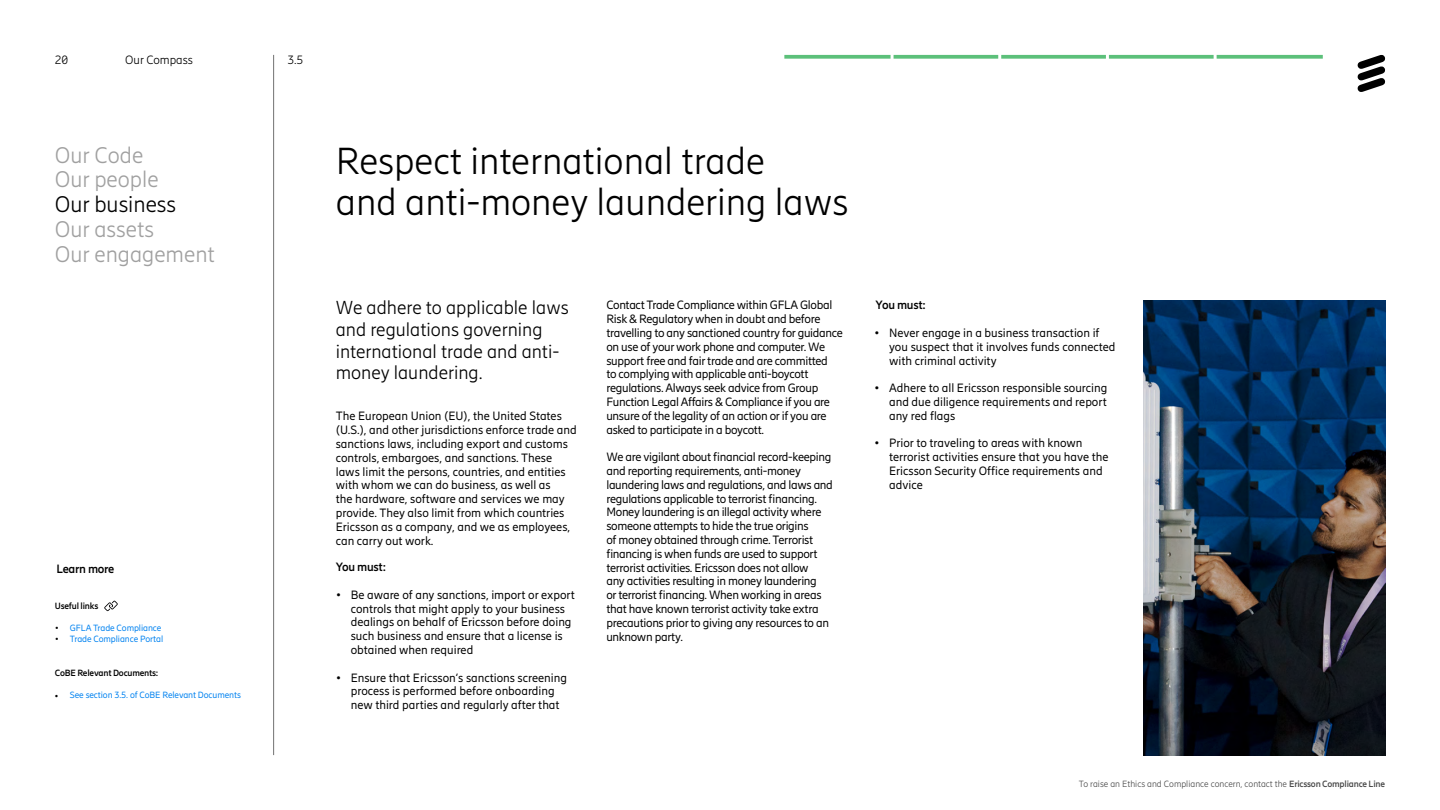
<style>
.page{position:relative;width:1440px;height:810px;background:#fff}
.page>*{position:absolute;margin:0;border:0;box-sizing:border-box;transform-origin:0 0}
.t1{font:300 37.5px/41.2px "Ericsson Hilda";color:#000}
.t2{font:300 22.5px/24.8px "Ericsson Hilda";color:#a0a0a0}
.t3{font:300 22.5px "Ericsson Hilda";color:#000}
.t4{font:300 18.75px/21.6px "Ericsson Hilda";color:#000}
.t5{font:12px/13.8px "Ericsson Hilda";letter-spacing:-.01em;color:#000}
.t6{font:700 12px "Ericsson Hilda";letter-spacing:-.025em;color:#000}
.t7{font:300 12px "Ericsson Hilda";color:#000}
.t8{font:9px "Ericsson Hilda";letter-spacing:-.01em;color:#0082f0}
.t9{font:300 9px "Ericsson Hilda";color:#484848}
.t10{font:700 9px "Ericsson Hilda";letter-spacing:-.025em;color:#000}
.s1{color:#000}
.s2{font-family:"Minion Pro";color:#000}
.s3{font-weight:700}
</style>
<div class="page">
<svg style="left:1358px;top:55px;width:27px;height:37px"></svg>
<svg style="left:784px;top:55px;width:107px;height:4px"></svg>
<svg style="left:894px;top:55px;width:104px;height:4px"></svg>
<svg style="left:1001px;top:55px;width:105px;height:4px"></svg>
<svg style="left:1109px;top:55px;width:105px;height:4px"></svg>
<svg style="left:1217px;top:55px;width:106px;height:4px"></svg>
<hr style="left:273px;top:55px;width:1px;height:700px;background:#727272">
<img style="left:1143px;top:300px;width:242px;height:455px">
<svg style="left:104px;top:601px;width:14px;height:10px"></svg>
<p class="t7" style="left:55px;top:53px;width:15px">20</p>
<p class="t7" style="left:125px;top:53px;width:69px">Our Compass</p>
<h2 class="t2" style="left:55px;top:143px;width:105px">Our Code<br>Our people</h2>
<h2 class="t3" style="left:55px;top:192px;width:123px">Our business</h2>
<h2 class="t2" style="left:55px;top:217px;width:161px">Our assets<br>Our engagement</h2>
<p class="t6" style="left:56px;top:562px;width:60px">Learn more</p>
<p class="t10" style="left:55px;top:601px;width:45px">Useful links</p>
<p class="t8" style="left:55px;top:623px;width:108px"><span class="s1">•</span> GFLA Trade Compliance</p>
<p class="t8" style="left:55px;top:633px;width:110px"><span class="s1">•</span> Trade Compliance Portal</p>
<p class="t10" style="left:55px;top:667px;width:105px">CoBE Relevant Documents:</p>
<p class="t8" style="left:55px;top:689px;width:187px"><span class="s2">•</span> See section 3.5. of CoBE Relevant Documents</p>
<p class="t7" style="left:288px;top:53px;width:17px">3.5</p>
<h1 class="t1" style="left:336px;top:141px;width:514px">Respect international trade<br>and anti-money laundering laws</h1>
<h3 class="t4" style="left:336px;top:297px;width:234px">We adhere to applicable laws and regulations governing international trade and anti&shy;money laundering.</h3>
<p class="t5" style="left:336px;top:409px;width:243px">The European Union (EU), the United States (U.S.), and other jurisdictions enforce trade and sanctions laws, including export and customs controls, embargoes, and sanctions. These laws limit the persons, countries, and entities with whom we can do business, as well as<br>the hardware, software and services we may provide. They also limit from which countries Ericsson as a company, and we as employees, can carry out work.</p>
<p class="t6" style="left:336px;top:560px;width:52px">You must:</p>
<p class="t5" style="left:351px;top:588px;width:226px;text-indent:-15px">• Be aware of any sanctions, import or export controls that might apply to your business dealings on behalf of Ericsson before doing such business and ensure that a license is obtained when required</p>
<p class="t5" style="left:351px;top:671px;width:218px;text-indent:-15px">• Ensure that Ericsson’s sanctions screening process is performed before onboarding new third parties and regularly after that</p>
<p class="t5" style="left:606px;top:298px;width:238px">Contact Trade Compliance within GFLA Global Risk &amp; Regulatory when in doubt and before travelling to any sanctioned country for guidance on use of your work phone and computer. We support free and fair trade and are committed<br>to complying with applicable anti-boycott regulations. Always seek advice from Group Function Legal Affairs &amp; Compliance if you are unsure of the legality of an action or if you are asked to participate in a boycott.</p>
<p class="t5" style="left:606px;top:450px;width:228px">We are vigilant about financial record-keeping and reporting requirements, anti-money laundering laws and regulations, and laws and regulations applicable to terrorist financing.<br>Money laundering is an illegal activity where someone attempts to hide the true origins<br>of money obtained through crime. Terrorist financing is when funds are used to support terrorist activities. Ericsson does not allow<br>any activities resulting in money laundering<br>or terrorist financing. When working in areas that have known terrorist activity take extra precautions prior to giving any resources to an unknown party.</p>
<p class="t6" style="left:876px;top:298px;width:52px">You must:</p>
<p class="t5" style="left:889px;top:326px;width:228px;text-indent:-15px">• Never engage in a business transaction if you suspect that it involves funds connected with criminal activity</p>
<p class="t5" style="left:889px;top:381px;width:220px;text-align:justify;text-indent:-15px">• Adhere to all Ericsson responsible sourcing and due diligence requirements and report any red flags</p>
<p class="t5" style="left:889px;top:436px;width:221px;text-indent:-15px">• Prior to traveling to areas with known terrorist activities ensure that you have the Ericsson Security Office requirements and advice</p>
<p class="t9" style="left:1079px;top:779px;width:308px">To raise an Ethics and Compliance concern, contact the <span class="s3">Ericsson Compliance Line</span></p>
</div>
